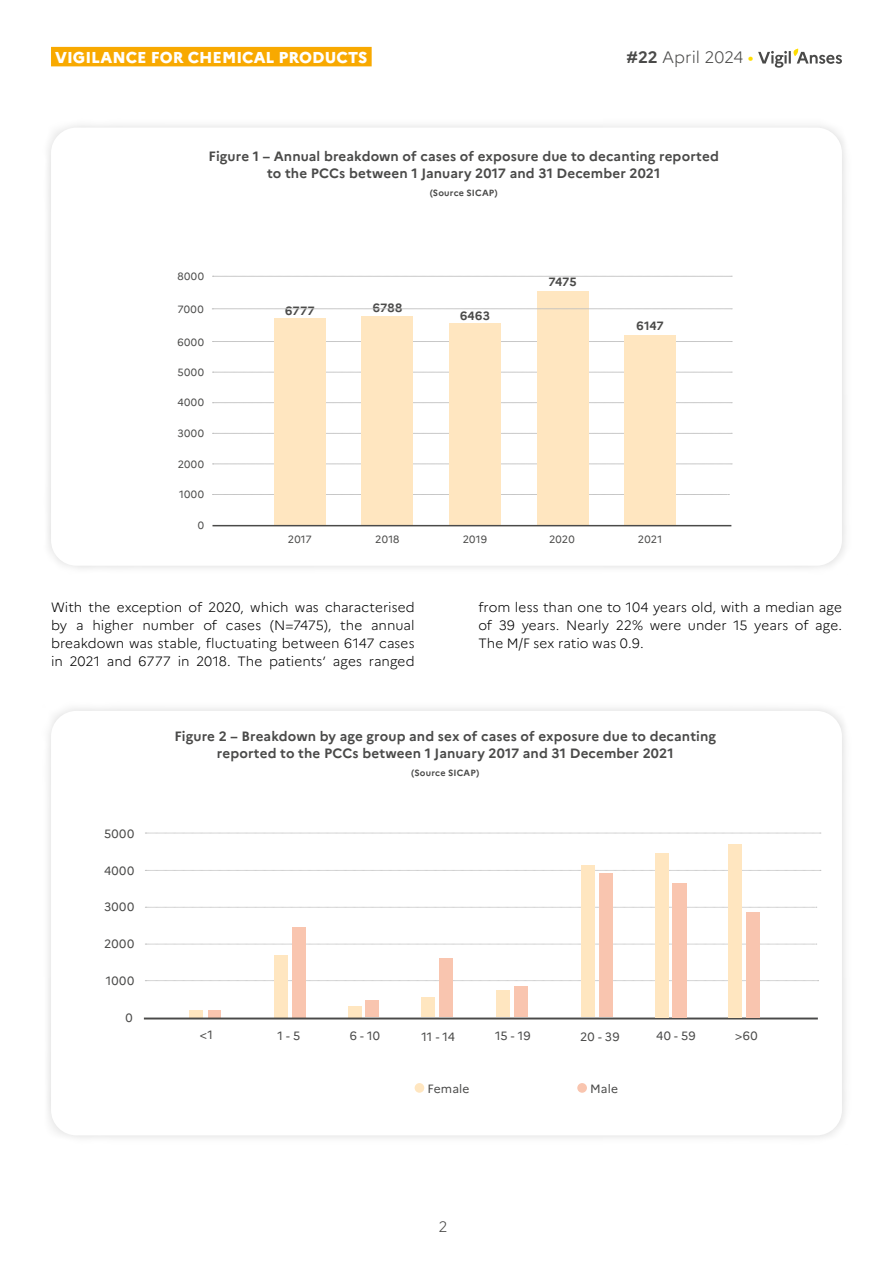
<style>
.page{position:relative;width:893px;height:1263px;background:#fff}
.page>*{position:absolute;margin:0;border:0;box-sizing:border-box;transform-origin:0 0}
.t1{font:300 16.5px "Marianne";color:#4a4a49}
.t2{font:800 15.75px "Marianne";color:#fff}
.t3{font:300 15px "Marianne";color:#4a4a49}
.t4{font:300 13.5px/18px "Marianne";color:#000;text-align:justify}
.t5{font:700 13.5px/16.5px "Marianne";letter-spacing:.01em;color:#4a4a49;text-align:center}
.t6{font:12px "Marianne";letter-spacing:.015em;color:#4a4a49}
.t7{font:700 12px "Marianne";letter-spacing:.01em;color:#4a4a49}
.t8{font:10.5px "Marianne";letter-spacing:.035em;color:#4a4a49}
.t9{font:700 9px "Marianne";letter-spacing:.02em;color:#4a4a49}
.s1{font-weight:700}
.s2{font-weight:400;color:#fd0}
</style>
<div class="page">
<div style="left:41px;top:702px;width:810px;height:443px;background:#f8f8f8"></div>
<div style="left:51px;top:711px;width:791px;height:424px;background:#fff;border-radius:26px"></div>
<div style="left:41px;top:118px;width:810px;height:457px;background:#f9f9f9"></div>
<div style="left:51px;top:128px;width:791px;height:438px;background:#fff;border-radius:26px"></div>
<svg style="left:212px;top:494px;width:517px;height:1px"></svg>
<svg style="left:212px;top:464px;width:520px;height:1px"></svg>
<svg style="left:212px;top:433px;width:520px;height:1px"></svg>
<svg style="left:212px;top:402px;width:520px;height:1px"></svg>
<svg style="left:212px;top:372px;width:520px;height:1px"></svg>
<svg style="left:212px;top:341px;width:520px;height:1px"></svg>
<div style="left:624px;top:335px;width:52px;height:190px;background:#ffe6c0"></div>
<div style="left:537px;top:291px;width:51px;height:234px;background:#ffe6c0"></div>
<div style="left:449px;top:324px;width:51px;height:201px;background:#ffe6c0"></div>
<div style="left:362px;top:316px;width:51px;height:209px;background:#ffe6c0"></div>
<div style="left:274px;top:318px;width:51px;height:207px;background:#ffe6c0"></div>
<hr style="left:212px;top:525px;width:519px;height:1px;background:#4a4a49">
<svg style="left:212px;top:309px;width:520px;height:1px"></svg>
<svg style="left:212px;top:276px;width:520px;height:1px"></svg>
<svg style="left:145px;top:980px;width:674px;height:1px"></svg>
<svg style="left:145px;top:944px;width:672px;height:1px"></svg>
<svg style="left:145px;top:907px;width:672px;height:1px"></svg>
<svg style="left:145px;top:870px;width:676px;height:1px"></svg>
<svg style="left:145px;top:833px;width:676px;height:1px"></svg>
<div style="left:189px;top:1010px;width:14px;height:7px;background:#ffe6c0"></div>
<div style="left:208px;top:1010px;width:13px;height:7px;background:#f9c5af"></div>
<div style="left:274px;top:955px;width:14px;height:62px;background:#ffe6c0"></div>
<div style="left:292px;top:927px;width:13px;height:90px;background:#f9c5af"></div>
<div style="left:348px;top:1006px;width:14px;height:12px;background:#ffe6c0"></div>
<div style="left:365px;top:1000px;width:14px;height:17px;background:#f9c5af"></div>
<div style="left:421px;top:998px;width:14px;height:19px;background:#ffe6c0"></div>
<div style="left:439px;top:958px;width:14px;height:59px;background:#f9c5af"></div>
<hr style="left:144px;top:1017px;width:674px;height:2px;background:#4a4a49">
<div style="left:415px;top:1083px;width:9px;height:10px;background:#ffe6c0;border-radius:50%"></div>
<div style="left:577px;top:1083px;width:10px;height:10px;background:#f9c5af;border-radius:50%"></div>
<div style="left:496px;top:991px;width:14px;height:26px;background:#ffe6c0"></div>
<div style="left:514px;top:987px;width:14px;height:30px;background:#f9c5af"></div>
<div style="left:581px;top:865px;width:14px;height:152px;background:#ffe6c0"></div>
<div style="left:599px;top:873px;width:13px;height:144px;background:#f9c5af"></div>
<div style="left:655px;top:853px;width:14px;height:164px;background:#ffe6c0"></div>
<div style="left:672px;top:883px;width:15px;height:134px;background:#f9c5af"></div>
<div style="left:728px;top:844px;width:14px;height:174px;background:#ffe6c0"></div>
<div style="left:746px;top:912px;width:13px;height:106px;background:#f9c5af"></div>
<div style="left:51px;top:47px;width:321px;height:19px;background:#f8a900"></div>
<svg style="left:758px;top:49px;width:84px;height:19px"></svg>
<p class="t2" style="left:55px;top:45px;width:314px">VIGILANCE FOR CHEMICAL PRODUCTS</p>
<p class="t1" style="left:626px;top:45px;width:128px"><span class="s1">#22</span> April 2024 <span class="s2">•</span></p>
<p class="t5" style="left:209px;top:147px;width:512px">Figure 1 – Annual breakdown of cases of exposure due to decanting reported to the PCCs between 1 January 2017 and 31 December 2021</p>
<p class="t9" style="left:430px;top:186px;width:70px">(Source SICAP)</p>
<p class="t8" style="left:177px;top:268px;width:28px">8000</p>
<p class="t8" style="left:177px;top:301px;width:28px">7000</p>
<p class="t8" style="left:177px;top:334px;width:28px">6000</p>
<p class="t8" style="left:178px;top:364px;width:28px">5000</p>
<p class="t8" style="left:177px;top:395px;width:28px">4000</p>
<p class="t8" style="left:177px;top:425px;width:28px">3000</p>
<p class="t8" style="left:178px;top:456px;width:28px">2000</p>
<p class="t8" style="left:179px;top:487px;width:26px">1000</p>
<p class="t8" style="left:198px;top:517px;width:8px">0</p>
<p class="t7" style="left:285px;top:302px;width:31px">6777</p>
<p class="t7" style="left:373px;top:298px;width:31px">6788</p>
<p class="t7" style="left:460px;top:306px;width:31px">6463</p>
<p class="t7" style="left:548px;top:273px;width:30px">7475</p>
<p class="t7" style="left:636px;top:316px;width:29px">6147</p>
<p class="t8" style="left:288px;top:531px;width:25px">2017</p>
<p class="t8" style="left:375px;top:531px;width:26px">2018</p>
<p class="t8" style="left:463px;top:531px;width:26px">2019</p>
<p class="t8" style="left:549px;top:531px;width:27px">2020</p>
<p class="t8" style="left:638px;top:531px;width:26px">2021</p>
<p class="t4" style="left:51px;top:597px;width:365px">With the exception of 2020, which was characterised by a higher number of cases (N=7475), the annual breakdown was stable, fluctuating between 6147 cases in 2021 and 6777 in 2018. The patients’ ages ranged</p>
<p class="t4" style="left:478px;top:597px;width:365px">from less than one to 104 years old, with a median age of 39 years. Nearly 22% were under 15 years of age.<br>The M/F sex ratio was 0.9.</p>
<p class="t6" style="left:104px;top:824px;width:32px">5000</p>
<p class="t6" style="left:104px;top:861px;width:32px">4000</p>
<p class="t6" style="left:104px;top:898px;width:32px">3000</p>
<p class="t6" style="left:104px;top:935px;width:31px">2000</p>
<p class="t6" style="left:106px;top:972px;width:30px">1000</p>
<p class="t6" style="left:126px;top:1008px;width:9px">0</p>
<p class="t5" style="left:174px;top:727px;width:543px">Figure 2 – Breakdown by age group and sex of cases of exposure due to decanting reported to the PCCs between 1 January 2017 and 31 December 2021</p>
<p class="t9" style="left:411px;top:765px;width:70px">(Source SICAP)</p>
<p class="t6" style="left:200px;top:1025px;width:14px">&lt;1</p>
<p class="t6" style="left:278px;top:1026px;width:24px">1 - 5</p>
<p class="t6" style="left:350px;top:1026px;width:32px">6 - 10</p>
<p class="t6" style="left:421px;top:1028px;width:35px">11 - 14</p>
<p class="t6" style="left:495px;top:1026px;width:37px">15 - 19</p>
<p class="t6" style="left:580px;top:1028px;width:41px">20 - 39</p>
<p class="t6" style="left:656px;top:1026px;width:41px">40 - 59</p>
<p class="t6" style="left:735px;top:1026px;width:24px">&gt;60</p>
<p class="t6" style="left:428px;top:1079px;width:43px">Female</p>
<p class="t6" style="left:590px;top:1079px;width:29px">Male</p>
<p class="t3" style="left:438px;top:1215px;width:10px">2</p>
</div>
